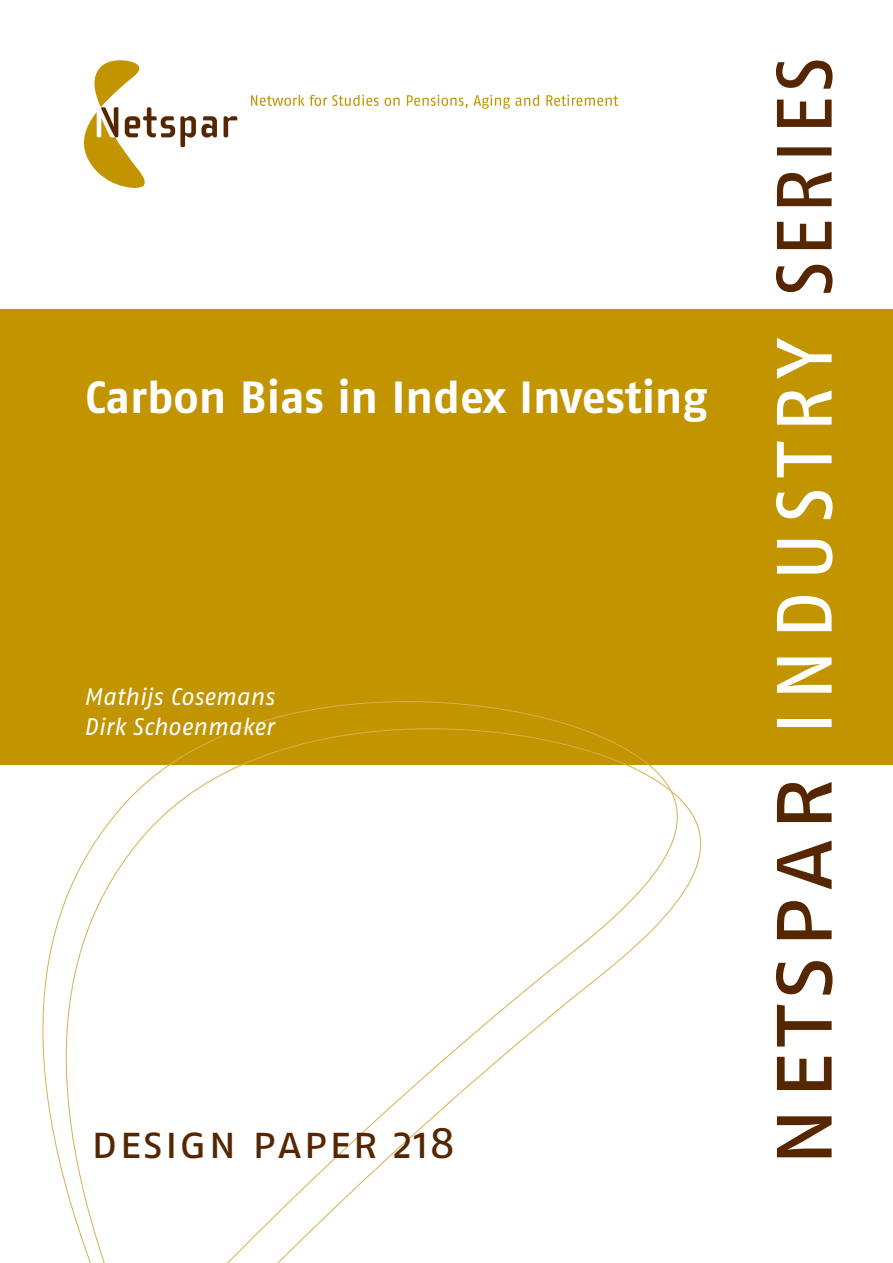
<style>
.page{position:relative;width:893px;height:1263px;background:#fff}
.page>*{position:absolute;margin:0;border:0;box-sizing:border-box;transform-origin:0 0}
.t1{font:700 45px "Fago Pro";letter-spacing:-.005em;color:#fff}
.t2{font:45px "Fago Pro";letter-spacing:.02em;color:#562600}
.t3{font:italic 24px/30px "Fago Pro";color:#fff}
</style>
<div class="page">
<div style="left:0;top:309px;width:893px;height:456px;background:#c19400"></div>
<svg style="left:224px;top:116px;width:13px;height:21px"></svg>
<svg style="left:83px;top:60px;width:134px;height:128px"></svg>
<svg style="left:251px;top:95px;width:128px;height:11px"></svg>
<svg style="left:385px;top:98px;width:15px;height:8px"></svg>
<svg style="left:407px;top:95px;width:61px;height:13px"></svg>
<svg style="left:474px;top:95px;width:65px;height:14px"></svg>
<svg style="left:546px;top:95px;width:72px;height:11px"></svg>
<svg style="left:42px;top:701px;width:660px;height:562px"></svg>
<svg style="left:776px;top:782px;width:57px;height:375px"></svg>
<svg style="left:776px;top:338px;width:57px;height:389px"></svg>
<svg style="left:776px;top:61px;width:57px;height:232px"></svg>
<h1 class="t1" style="left:85px;top:371px;width:624px">Carbon Bias in Index Investing</h1>
<p class="t3" style="left:84px;top:682px;width:192px">Mathijs Cosemans<br>Dirk Schoenmaker</p>
<h1 class="t2" style="left:91px;top:1115px;width:366px">design paper 218</h1>
</div>
